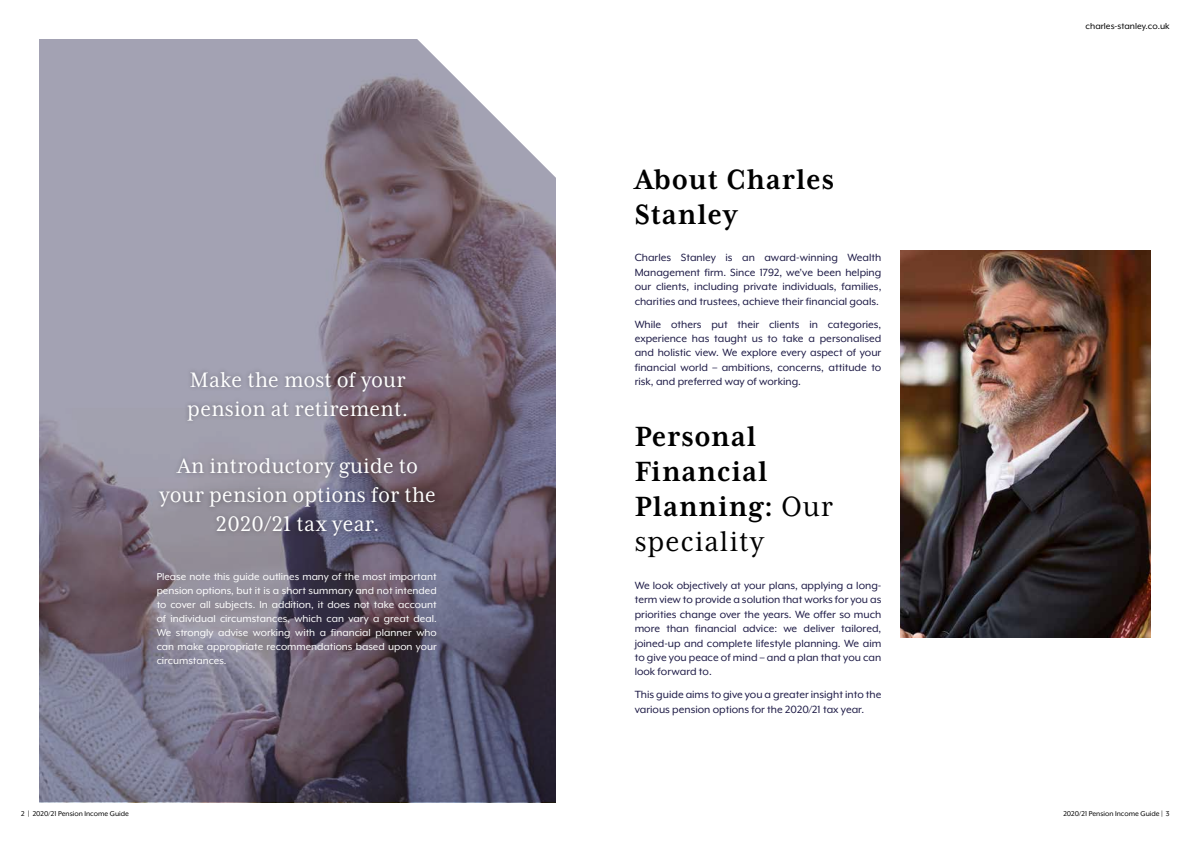
<style>
.page{position:relative;width:1191px;height:842px;background:#fff}
.page>*{position:absolute;margin:0;border:0;box-sizing:border-box;transform-origin:0 0}
.t1{font:700 32px/35px "Mrs Eaves XL Serif Nar OT";letter-spacing:.03em;color:#000}
.t2{font:24.1px/28.9px "Mrs Eaves XL Serif Nar OT";letter-spacing:.01em;color:#fff}
.t3{font:12px/14.4px "Mr Eaves XL Mod OT";color:#1c1945;text-align:justify}
.t4{font:11.6px/13.9px "Mr Eaves XL Mod OT";color:#fff;text-align:justify}
.t5{font:10px "Mr Eaves XL Mod OT";color:#000}
.t6{font:8px "Mr Eaves XL Mod OT";color:#000}
.s1{font-weight:400}
</style>
<div class="page">
<svg style="left:39px;top:40px;width:516px;height:762px;background:#7e7889"></svg>
<div style="left:155px;top:367px;width:285px;height:174px;background:#000;opacity:.32"></div>
<svg style="left:416px;top:39px;width:140px;height:140px"></svg>
<img style="left:900px;top:251px;width:250px;height:387px">
<h2 class="t2" style="left:187px;top:365px;width:222px">Make the most of your pension at retirement.</h2>
<h2 class="t2" style="left:159px;top:452px;width:278px;text-align:center">An introductory guide to your pension options for the<br>2020/21 tax year.</h2>
<p class="t4" style="left:157px;top:570px;width:281px">Please note this guide outlines many of the most important pension options, but it is a short summary and not intended to cover all subjects. In addition, it does not take account of individual circumstances, which can vary a great deal.<br>We strongly advise working with a financial planner who can make appropriate recommendations based upon your circumstances.</p>
<h1 class="t1" style="left:634px;top:162px;width:201px">About Charles<br>Stanley</h1>
<p class="t3" style="left:634px;top:251px;width:248px">Charles Stanley is an award-winning Wealth Management firm. Since 1792, we’ve been helping our clients, including private individuals, families, charities and trustees, achieve their financial goals.</p>
<p class="t3" style="left:634px;top:317px;width:248px">While others put their clients in categories, experience has taught us to take a personalised and holistic view. We explore every aspect of your financial world – ambitions, concerns, attitude to risk, and preferred way of working.</p>
<h1 class="t1" style="left:634px;top:419px;width:200px">Personal<br>Financial<br>Planning: <span class="s1">Our speciality</span></h1>
<p class="t3" style="left:634px;top:578px;width:248px">We look objectively at your plans, applying a long&shy;term view to provide a solution that works for you as priorities change over the years. We offer so much more than financial advice: we deliver tailored, joined-up and complete lifestyle planning. We aim to give you peace of mind – and a plan that you can look forward to.</p>
<p class="t3" style="left:634px;top:687px;width:248px">This guide aims to give you a greater insight into the various pension options for the 2020/21 tax year.</p>
<p class="t5" style="left:1085px;top:21px;width:86px">charles-stanley.co.uk</p>
<p class="t6" style="left:21px;top:809px;width:109px">2 | 2020/21 Pension Income Guide</p>
<p class="t6" style="left:1063px;top:809px;width:108px">2020/21 Pension Income Guide | 3</p>
</div>
